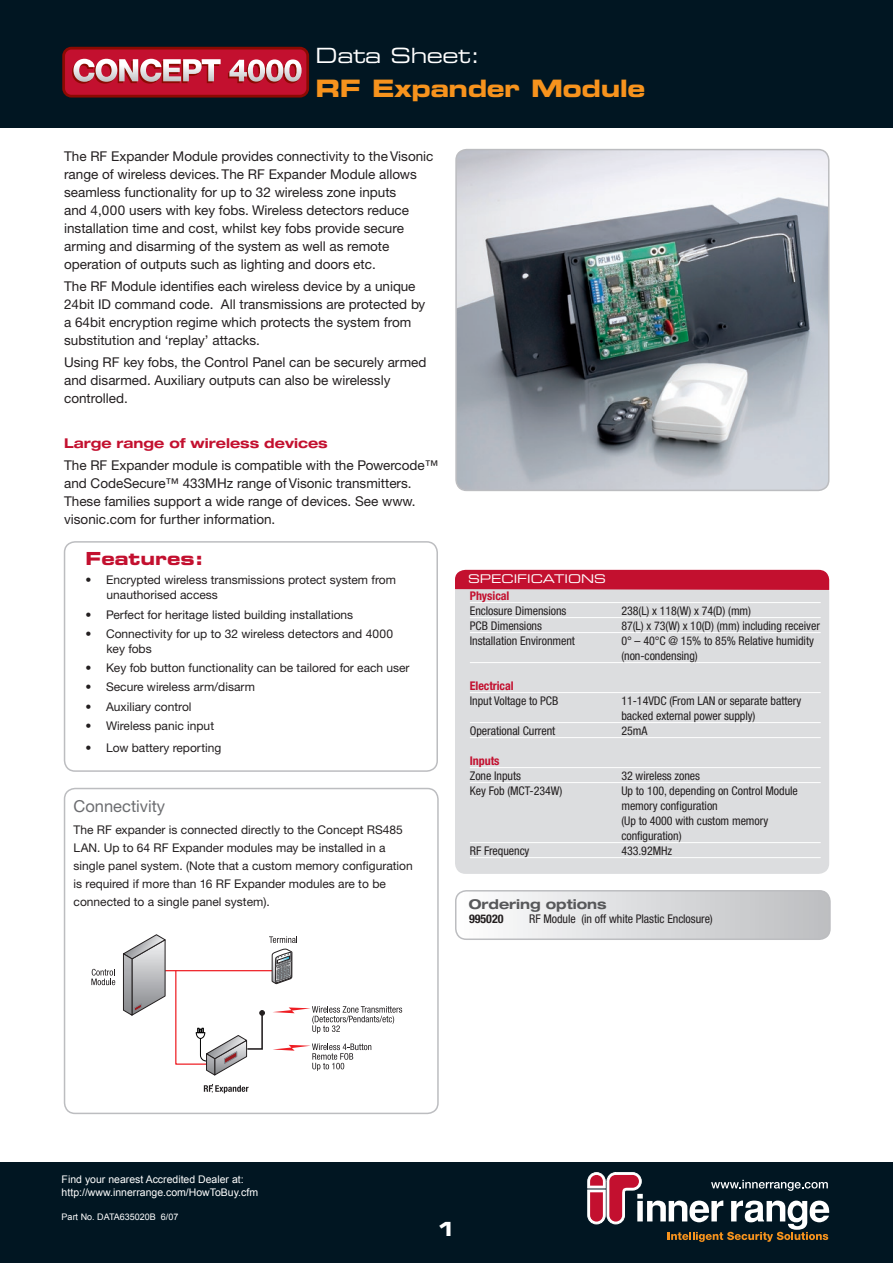
<style>
.page{position:relative;width:893px;height:1263px;background:#fff}
.page>*{position:absolute;margin:0;border:0;box-sizing:border-box;transform-origin:0 0}
.t1{font:24px "Eurostile Bold Extended Two";letter-spacing:-.02em;color:#f7931d}
.t2{font:21px "Eurostile Extended Two";letter-spacing:-.02em;color:#fff}
.t3{font:19.5px "Eurostile Bold Extended Two";color:#fff}
.t4{font:18px "Eurostile Bold Extended Two";color:#c3102f}
.t5{font:16.5px "Helvetica Neue CE";color:#6c6d70}
.t6{font:13.5px/18px "Helvetica Neue CE";color:#231f20}
.t7{font:700 expanded 13.5px "Helvetica Neue";color:#c3102f}
.t8{font:700 expanded 13.5px "Helvetica Neue";color:#57585a}
.t9{font:12px/18px "Helvetica Neue CE";color:#231f20}
.t10{font:condensed 12px/15px "Helvetica Neue";letter-spacing:-.005em;color:#231f20}
.t11{font:700 condensed 12px "Helvetica Neue";letter-spacing:-.005em;color:#c3102f}
.t12{font:12px "Eurostile Extended Two";color:#fff}
.t13{font:700 condensed 12px "Helvetica Neue";letter-spacing:-.005em;color:#231f20}
.t14{font:10.5px/12.6px "Arial";color:#fff}
.t15{font:9px "Arial";color:#fff}
</style>
<div class="page">
<div style="left:0;top:0;width:893px;height:128px;background:#011622"></div>
<div style="left:64px;top:48px;width:244px;height:48px;background:#c3102f;border-radius:8px"></div>
<div style="left:62px;top:47px;width:247px;height:51px;border:3px solid #8b0a02;border-radius:8px"></div>
<svg style="left:72px;top:59px;width:149px;height:25px"></svg>
<svg style="left:228px;top:59px;width:74px;height:24px"></svg>
<div style="left:0;top:1162px;width:893px;height:101px;background:#011622"></div>
<svg style="left:587px;top:1172px;width:242px;height:70px"></svg>
<div style="left:64px;top:541px;width:374px;height:231px;border:2px solid #bcbdc0;border-radius:11px"></div>
<img style="left:458px;top:150px;width:371px;height:340px">
<div style="left:455px;top:149px;width:374px;height:342px;border:2px solid #bcbdc0;border-radius:11px"></div>
<div style="left:455px;top:581px;width:374px;height:293px;background:#dcdddf;border-radius:11px"></div>
<div style="left:455px;top:570px;width:374px;height:20px;background:#c3102f"></div>
<div style="left:64px;top:788px;width:375px;height:326px;border:2px solid #bcbdc0;border-radius:11px"></div>
<hr style="left:165px;top:971px;width:118px;height:1px;background:#f9babc">
<hr style="left:165px;top:970px;width:118px;height:1px;background:#ee1d23">
<svg style="left:91px;top:969px;width:24px;height:16px"></svg>
<svg style="left:123px;top:934px;width:43px;height:82px"></svg>
<svg style="left:175px;top:936px;width:227px;height:158px"></svg>
<svg style="left:457px;top:893px;width:371px;height:45px"></svg>
<div style="left:455px;top:890px;width:376px;height:50px;border:2px solid #bcbdc0;border-radius:11px"></div>
<hr style="left:470px;top:602px;width:351px;height:1px;background:#fff">
<hr style="left:470px;top:617px;width:351px;height:1px;background:#fff">
<hr style="left:470px;top:632px;width:351px;height:1px;background:#fff">
<hr style="left:470px;top:662px;width:351px;height:1px;background:#fff">
<hr style="left:470px;top:692px;width:351px;height:1px;background:#fff">
<hr style="left:470px;top:722px;width:351px;height:1px;background:#fff">
<hr style="left:470px;top:737px;width:351px;height:1px;background:#fff">
<hr style="left:470px;top:767px;width:351px;height:1px;background:#fff">
<hr style="left:470px;top:782px;width:351px;height:1px;background:#fff">
<hr style="left:470px;top:842px;width:351px;height:1px;background:#fff">
<hr style="left:470px;top:857px;width:351px;height:1px;background:#fff">
<h2 class="t2" style="left:316px;top:41px;width:166px">Data Sheet:</h2>
<h1 class="t1" style="left:316px;top:71px;width:331px">RF Expander Module</h1>
<p class="t6" style="left:64px;top:147px;width:371px">The RF Expander Module provides connectivity to the Visonic range of wireless devices. The RF Expander Module allows seamless functionality for up to 32 wireless zone inputs<br>and 4,000 users with key fobs. Wireless detectors reduce installation time and cost, whilst key fobs provide secure arming and disarming of the system as well as remote operation of outputs such as lighting and doors etc.</p>
<p class="t6" style="left:64px;top:277px;width:363px">The RF Module identifies each wireless device by a unique 24bit ID command code. All transmissions are protected by a 64bit encryption regime which protects the system from substitution and ‘replay’ attacks.</p>
<p class="t6" style="left:64px;top:354px;width:364px">Using RF key fobs, the Control Panel can be securely armed and disarmed. Auxiliary outputs can also be wirelessly controlled.</p>
<p class="t7" style="left:64px;top:435px;width:265px">Large range of wireless devices</p>
<p class="t6" style="left:64px;top:456px;width:376px">The RF Expander module is compatible with the Powercode™ and CodeSecure™ 433MHz range of Visonic transmitters.<br>These families support a wide range of devices. See www. visonic.com for further information.</p>
<h3 class="t4" style="left:85px;top:546px;width:120px">Features:</h3>
<p class="t9" style="left:107px;top:573px;width:291px;line-height:15px;text-indent:-21px">• Encrypted wireless transmissions protect system from unauthorised access</p>
<p class="t9" style="left:85px;top:605px;width:269px">• Perfect for heritage listed building installations</p>
<p class="t9" style="left:107px;top:626px;width:288px;line-height:15px;text-indent:-21px">• Connectivity for up to 32 wireless detectors and 4000 key fobs</p>
<p class="t9" style="left:85px;top:659px;width:326px">• Key fob button functionality can be tailored for each user</p>
<p class="t9" style="left:85px;top:678px;width:171px">• Secure wireless arm/disarm</p>
<p class="t9" style="left:85px;top:697px;width:108px">• Auxiliary control</p>
<p class="t9" style="left:85px;top:717px;width:130px">• Wireless panic input</p>
<p class="t9" style="left:85px;top:739px;width:138px">• Low battery reporting</p>
<p class="t5" style="left:74px;top:796px;width:93px">Connectivity</p>
<p class="t9" style="left:74px;top:821px;width:341px">The RF expander is connected directly to the Concept RS485<br>LAN. Up to 64 RF Expander modules may be installed in a single panel system. (Note that a custom memory configuration is required if more than 16 RF Expander modules are to be connected to a single panel system).</p>
<p class="t12" style="left:468px;top:571px;width:140px">SPECIFICATIONS</p>
<p class="t11" style="left:470px;top:589px;width:41px">Physical</p>
<p class="t10" style="left:470px;top:603px;width:98px">Enclosure Dimensions</p>
<p class="t10" style="left:621px;top:603px;width:131px">238(L) x 118(W) x 74(D) (mm)</p>
<p class="t10" style="left:470px;top:618px;width:74px">PCB Dimensions</p>
<p class="t10" style="left:621px;top:618px;width:200px">87(L) x 73(W) x 10(D) (mm) including receiver</p>
<p class="t10" style="left:470px;top:633px;width:107px">Installation Environment</p>
<p class="t10" style="left:621px;top:633px;width:194px">0° – 40°C @ 15% to 85% Relative humidity (non-condensing)</p>
<p class="t11" style="left:470px;top:679px;width:45px">Electrical</p>
<p class="t10" style="left:470px;top:693px;width:90px">Input Voltage to PCB</p>
<p class="t10" style="left:621px;top:693px;width:182px">11-14VDC (From LAN or separate battery backed external power supply)</p>
<p class="t10" style="left:470px;top:723px;width:87px">Operational Current</p>
<p class="t10" style="left:621px;top:723px;width:28px">25mA</p>
<p class="t11" style="left:470px;top:754px;width:31px">Inputs</p>
<p class="t10" style="left:470px;top:768px;width:53px">Zone Inputs</p>
<p class="t10" style="left:621px;top:768px;width:80px">32 wireless zones</p>
<p class="t10" style="left:470px;top:783px;width:94px">Key Fob (MCT-234W)</p>
<p class="t10" style="left:621px;top:783px;width:178px">Up to 100, depending on Control Module memory configuration<br>(Up to 4000 with custom memory configuration)</p>
<p class="t10" style="left:470px;top:843px;width:61px">RF Frequency</p>
<p class="t10" style="left:621px;top:843px;width:52px">433.92MHz</p>
<p class="t8" style="left:469px;top:895px;width:139px">Ordering options</p>
<p class="t13" style="left:469px;top:912px;width:36px">995020</p>
<p class="t10" style="left:529px;top:911px;width:185px">RF Module (in off white Plastic Enclosure)</p>
<p class="t14" style="left:62px;top:1173px;width:198px">Find your nearest Accredited Dealer at: http://www.innerrange.com/HowToBuy.cfm</p>
<p class="t15" style="left:62px;top:1212px;width:118px">Part No. DATA635020B 6/07</p>
<h3 class="t3" style="left:436px;top:1215px;width:21px">1</h3>
</div>
